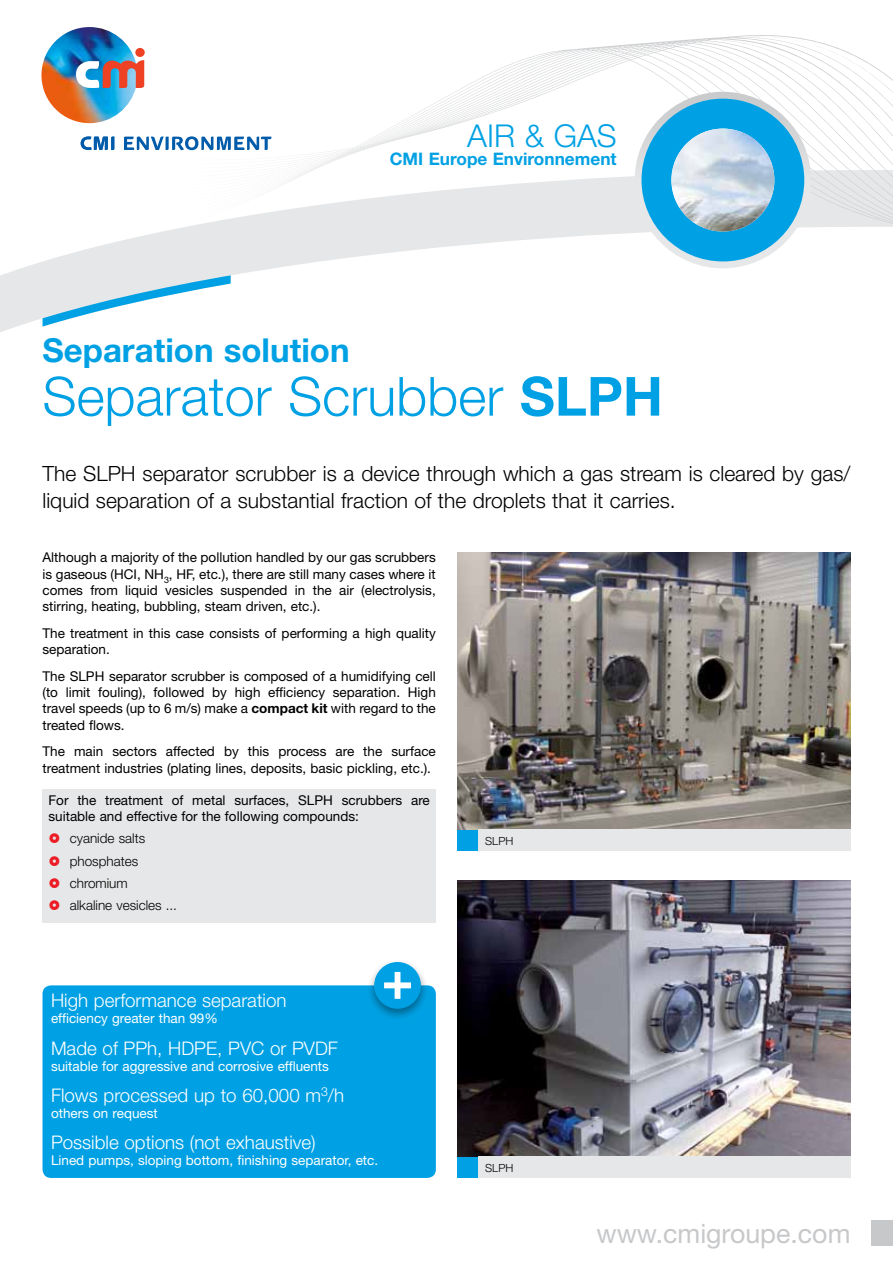
<style>
.page{position:relative;width:893px;height:1263px;background:#fff}
.page>*{position:absolute;margin:0;border:0;box-sizing:border-box;transform-origin:0 0}
.t1{font:300 54px "Helvetica Neue LT Std";color:#00a1e4}
.t2{font:700 33px "Helvetica Neue LT Std";color:#00a1e4}
.t3{font:300 31.5px "Helvetica Neue LT Std";color:#00a1e4}
.t4{font:26.7px "Helvetica Neue LT Std";color:#c7c8ca}
.t5{font:300 21px/27px "Helvetica Neue LT Std";color:#000}
.t6{font:300 18.75px "Helvetica Neue LT Std";color:#fff}
.t7{font:700 17.25px "Helvetica Neue LT Std";color:#00a1e4}
.t8{font:13.5px/16.2px "Helvetica Neue LT Std";color:#000}
.t9{font:13.5px "Helvetica Neue LT Std";color:#fff}
.t10{font:300 13.5px/22.2px "Helvetica Neue LT Std";color:#000}
.t11{font:300 11.25px "Helvetica Neue LT Std";color:#000}
.s1{font-weight:700}
</style>
<div class="page">
<svg style="left:0;top:170px;width:893px;height:162px"></svg>
<div style="left:457px;top:1157px;width:21px;height:21px;background:#00a1e4"></div>
<div style="left:457px;top:829px;width:21px;height:21px;background:#00a1e4"></div>
<svg style="left:581px;top:38px;width:136px;height:11px"></svg>
<img style="left:457px;top:880px;width:393px;height:277px">
<div style="left:43px;top:789px;width:393px;height:134px;background:#e6e7e8"></div>
<svg style="left:635px;top:92px;width:176px;height:176px;background:#d4dbde"></svg>
<div style="left:641px;top:99px;width:163px;height:162px;background:#00a1e4;border-radius:50%"></div>
<img style="left:671px;top:129px;width:103px;height:103px;border-radius:51px">
<div style="left:478px;top:1157px;width:372px;height:21px;background:#e6e7e8"></div>
<img style="left:457px;top:553px;width:393px;height:276px">
<div style="left:478px;top:829px;width:372px;height:21px;background:#e6e7e8"></div>
<div style="left:43px;top:985px;width:393px;height:193px;background:#00a1e4;border-radius:9px"></div>
<div style="left:366px;top:958px;width:63px;height:63px;background:#000;opacity:.4"></div>
<div style="left:374px;top:962px;width:47px;height:47px;background:#00a1e4;border-radius:50%"></div>
<svg style="left:384px;top:972px;width:27px;height:27px"></svg>
<img style="left:41px;top:27px;width:97px;height:96px">
<svg style="left:76px;top:60px;width:68px;height:28px"></svg>
<div style="left:135px;top:48px;width:10px;height:9px;background:#ef4123;border-radius:50%"></div>
<svg style="left:81px;top:137px;width:33px;height:13px"></svg>
<svg style="left:124px;top:136px;width:147px;height:14px"></svg>
<div style="left:872px;top:1220px;width:21px;height:26px;background:#c7c8ca"></div>
<h3 class="t3" style="left:467px;top:116px;width:151px">AIR &amp; GAS</h3>
<p class="t7" style="left:390px;top:148px;width:228px">CMI Europe Environnement</p>
<h2 class="t2" style="left:43px;top:329px;width:309px">Separation solution</h2>
<h1 class="t1" style="left:43px;top:363px;width:622px">Separator Scrubber <span class="s1">SLPH</span></h1>
<h3 class="t5" style="left:43px;top:459px;width:809px">The SLPH separator scrubber is a device through which a gas stream is cleared by gas/ liquid separation of a substantial fraction of the droplets that it carries.</h3>
<p class="t8" style="left:43px;top:549px;width:395px;text-align:justify">Although a majority of the pollution handled by our gas scrubbers is gaseous (HCI, NH<sub>3</sub>, HF, etc.), there are still many cases where it comes from liquid vesicles suspended in the air (electrolysis, stirring, heating, bubbling, steam driven, etc.).</p>
<p class="t8" style="left:43px;top:625px;width:395px">The treatment in this case consists of performing a high quality separation.</p>
<p class="t8" style="left:43px;top:668px;width:395px;text-align:justify">The SLPH separator scrubber is composed of a humidifying cell (to limit fouling), followed by high efficiency separation. High travel speeds (up to 6 m/s) make a <span class="s1">compact kit</span> with regard to the treated flows.</p>
<p class="t8" style="left:43px;top:743px;width:395px">The main sectors affected by this process are the surface treatment industries (plating lines, deposits, basic pickling, etc.).</p>
<p class="t8" style="left:49px;top:792px;width:383px">For the treatment of metal surfaces, SLPH scrubbers are suitable and effective for the following compounds:</p>
<p class="t10" style="left:70px;top:827px;width:109px">cyanide salts phosphates chromium<br>alkaline vesicles ...</p>
<h3 class="t6" style="left:51px;top:989px;width:237px">High performance separation</h3>
<p class="t9" style="left:51px;top:1011px;width:168px">efficiency greater than 99%</p>
<h3 class="t6" style="left:51px;top:1036px;width:288px">Made of PPh, HDPE, PVC or PVDF</h3>
<p class="t9" style="left:51px;top:1058px;width:279px">suitable for aggressive and corrosive effluents</p>
<h3 class="t6" style="left:51px;top:1083px;width:295px">Flows processed up to 60,000 m<sup>3</sup>/h</h3>
<p class="t9" style="left:51px;top:1105px;width:108px">others on request</p>
<h3 class="t6" style="left:51px;top:1131px;width:266px">Possible options (not exhaustive)</h3>
<p class="t9" style="left:51px;top:1152px;width:329px">Lined pumps, sloping bottom, finishing separator, etc.</p>
<p class="t11" style="left:485px;top:834px;width:30px">SLPH</p>
<p class="t11" style="left:485px;top:1161px;width:30px">SLPH</p>
<h3 class="t4" style="left:596px;top:1217px;width:256px">www.cmigroupe.com</h3>
</div>
